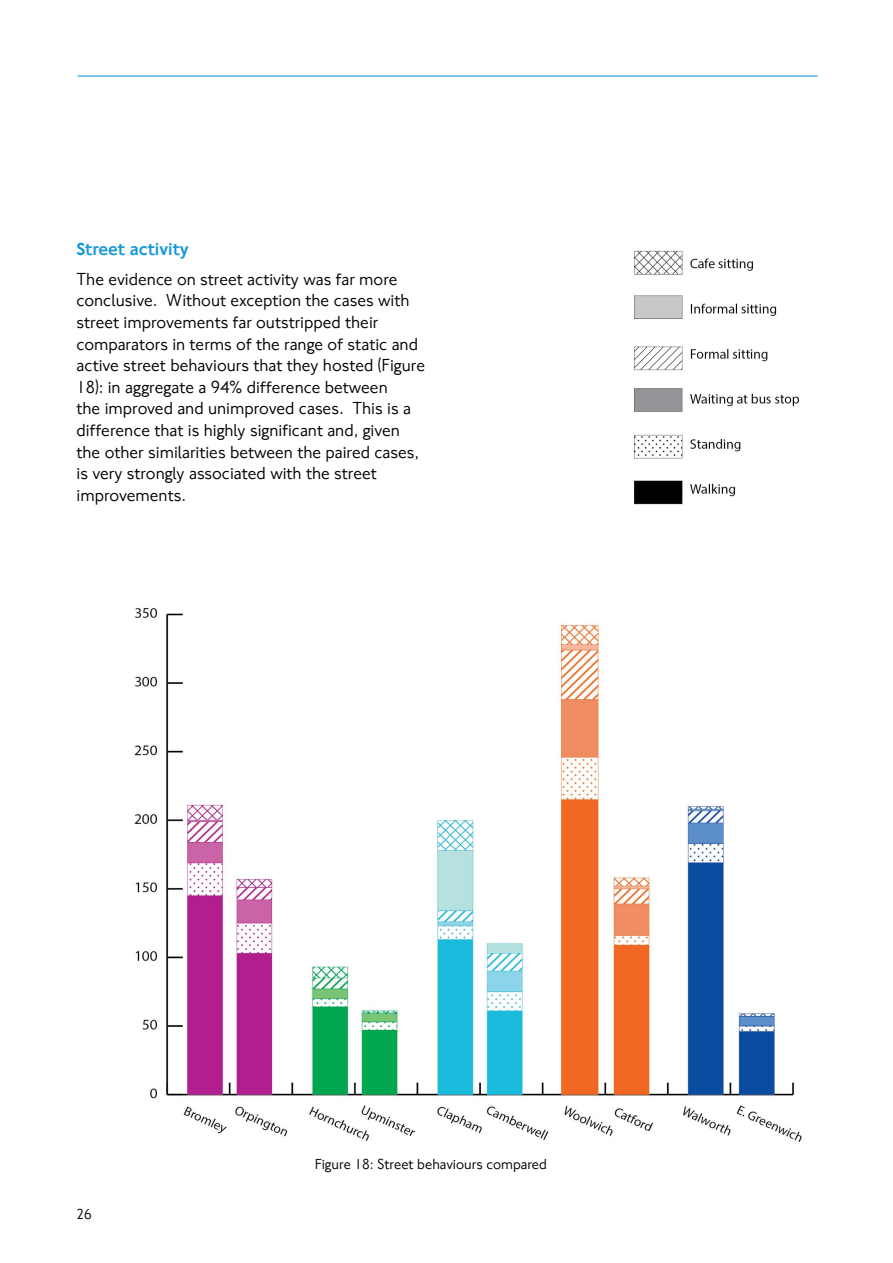
<style>
.page{position:relative;width:893px;height:1263px;background:#fff}
.page>*{position:absolute;margin:0;border:0;box-sizing:border-box;transform-origin:0 0}
.t1{font:18px/21.6px "NJ Font";color:#000}
.t2{font:500 18px "NJ Font";color:#1898d5}
.t3{font:15px "NJ Font";color:#000}
</style>
<div class="page">
<hr style="left:78px;top:75px;width:739px;height:2px;background:#1898d5">
<img style="left:134px;top:608px;width:668px;height:535px">
<img style="left:634px;top:250px;width:165px;height:255px">
<p class="t2" style="left:77px;top:238px;width:114px">Street activity</p>
<p class="t1" style="left:77px;top:269px;width:350px">The evidence on street activity was far more conclusive. Without exception the cases with street improvements far outstripped their comparators in terms of the range of static and active street behaviours that they hosted (Figure 18): in aggregate a 94% difference between<br>the improved and unimproved cases. This is a difference that is highly significant and, given the other similarities between the paired cases, is very strongly associated with the street improvements.</p>
<p class="t3" style="left:77px;top:1205px;width:17px">26</p>
<p class="t3" style="left:315px;top:1155px;width:234px">Figure 18: Street behaviours compared</p>
</div>
